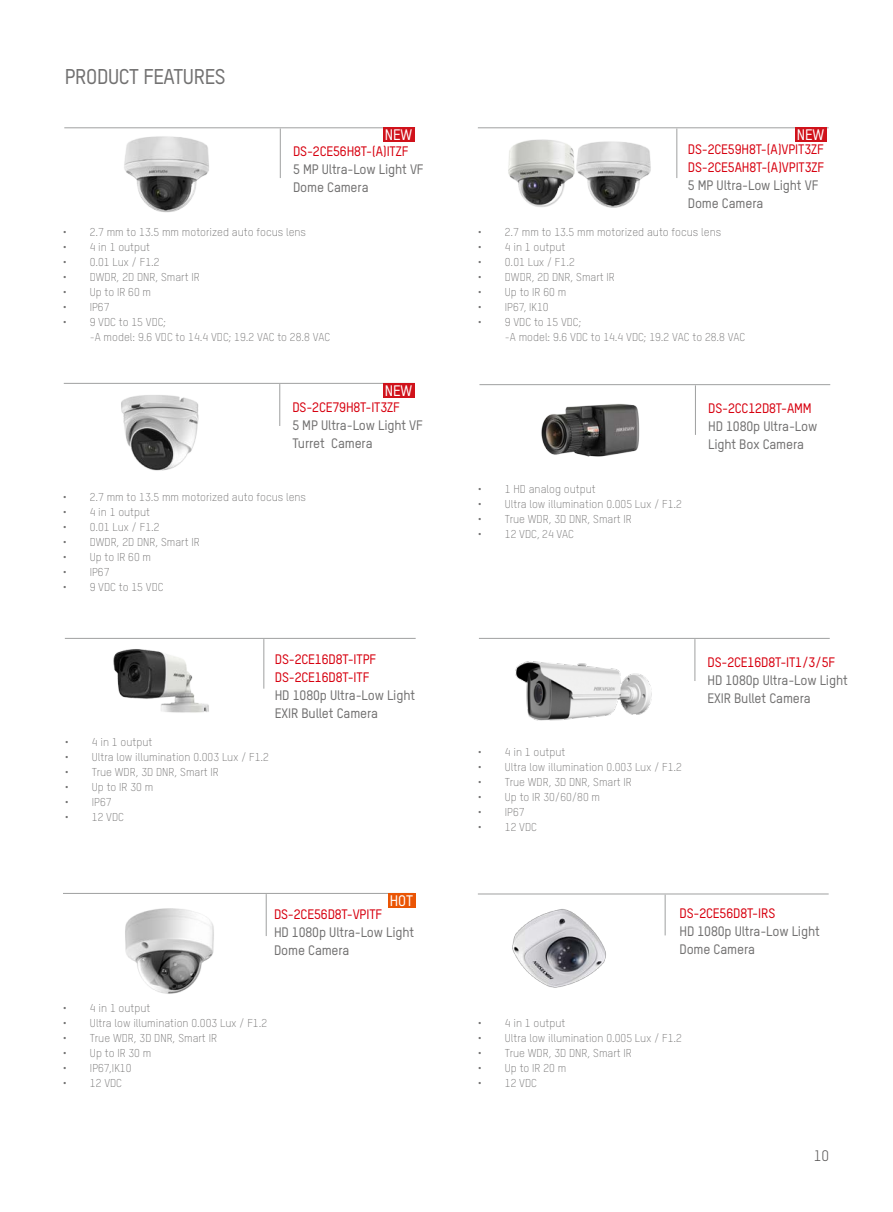
<style>
.page{position:relative;width:893px;height:1212px;background:#fff}
.page>*{position:absolute;margin:0;border:0;box-sizing:border-box;transform-origin:0 0}
.t1{font:500 21px "TSTARPRO";letter-spacing:-.02em;color:#727171}
.t2{font:500 15px "TSTARPRO";letter-spacing:-.01em;color:#fff}
.t3{font:15px "TSTARPRO";color:#595757}
.t4{font:500 13.5px/18px "TSTARPRO";letter-spacing:-.01em;color:#727171}
.t5{font:500 13.5px/18px "TSTARPRO";letter-spacing:-.01em;color:#d7000f}
.t6{font:300 11.25px/15px "TSTARPRO";color:#727171}
</style>
<div class="page">
<hr style="left:64px;top:127px;width:351px;height:1px;background:#9fa0a0">
<hr style="left:280px;top:128px;width:1px;height:50px;background:#9fa0a0">
<hr style="left:479px;top:384px;width:351px;height:1px;background:#9fa0a0">
<hr style="left:695px;top:385px;width:1px;height:50px;background:#9fa0a0">
<hr style="left:64px;top:383px;width:351px;height:1px;background:#9fa0a0">
<hr style="left:279px;top:384px;width:1px;height:42px;background:#9fa0a0">
<hr style="left:479px;top:638px;width:351px;height:1px;background:#9fa0a0">
<hr style="left:694px;top:639px;width:1px;height:42px;background:#9fa0a0">
<hr style="left:478px;top:127px;width:351px;height:1px;background:#9fa0a0">
<hr style="left:676px;top:128px;width:1px;height:50px;background:#9fa0a0">
<hr style="left:65px;top:638px;width:351px;height:1px;background:#9fa0a0">
<hr style="left:263px;top:639px;width:1px;height:50px;background:#9fa0a0">
<div style="left:383px;top:127px;width:31px;height:15px;background:#d0121b"></div>
<div style="left:383px;top:383px;width:31px;height:15px;background:#d0121b"></div>
<div style="left:795px;top:127px;width:31px;height:15px;background:#d0121b"></div>
<img style="left:124px;top:136px;width:85px;height:77px">
<hr style="left:63px;top:893px;width:351px;height:1px;background:#9fa0a0">
<hr style="left:266px;top:894px;width:1px;height:42px;background:#9fa0a0">
<hr style="left:478px;top:893px;width:351px;height:1px;background:#9fa0a0">
<hr style="left:665px;top:895px;width:1px;height:40px;background:#9fa0a0">
<img style="left:113px;top:649px;width:96px;height:64px">
<img style="left:541px;top:404px;width:99px;height:53px">
<img style="left:125px;top:908px;width:89px;height:86px">
<img style="left:512px;top:909px;width:94px;height:79px">
<img style="left:515px;top:661px;width:137px;height:60px">
<div style="left:388px;top:893px;width:27px;height:15px;background:#ea5504"></div>
<img style="left:508px;top:139px;width:59px;height:68px">
<img style="left:567px;top:141px;width:84px;height:67px">
<img style="left:121px;top:395px;width:78px;height:76px">
<h1 class="t1" style="left:65px;top:63px;width:162px">PRODUCT FEATURES</h1>
<h2 class="t2" style="left:385px;top:125px;width:29px">NEW</h2>
<p class="t5" style="left:293px;top:141px;width:117px">DS-2CE56H8T-(A)ITZF</p>
<p class="t4" style="left:293px;top:159px;width:132px">5 MP Ultra-Low Light VF<br>Dome Camera</p>
<p class="t6" style="left:63px;top:224px;width:245px">• 2.7 mm to 13.5 mm motorized auto focus lens</p>
<p class="t6" style="left:63px;top:239px;width:89px">• 4 in 1 output</p>
<p class="t6" style="left:63px;top:254px;width:98px">• 0.01 Lux / F1.2</p>
<p class="t6" style="left:63px;top:269px;width:139px">• DWDR, 2D DNR, Smart IR</p>
<p class="t6" style="left:63px;top:284px;width:90px">• Up to IR 60 m</p>
<p class="t6" style="left:63px;top:299px;width:48px">• IP67</p>
<p class="t6" style="left:90px;top:314px;width:242px;text-indent:-27px">• 9 VDC to 15 VDC;<br>-A model: 9.6 VDC to 14.4 VDC; 19.2 VAC to 28.8 VAC</p>
<h2 class="t2" style="left:385px;top:381px;width:29px">NEW</h2>
<p class="t5" style="left:292px;top:398px;width:109px">DS-2CE79H8T-IT3ZF</p>
<p class="t4" style="left:292px;top:416px;width:132px">5 MP Ultra-Low Light VF<br>Turret Camera</p>
<p class="t6" style="left:63px;top:490px;width:245px">• 2.7 mm to 13.5 mm motorized auto focus lens</p>
<p class="t6" style="left:63px;top:505px;width:89px">• 4 in 1 output</p>
<p class="t6" style="left:63px;top:520px;width:98px">• 0.01 Lux / F1.2</p>
<p class="t6" style="left:63px;top:535px;width:139px">• DWDR, 2D DNR, Smart IR</p>
<p class="t6" style="left:63px;top:550px;width:90px">• Up to IR 60 m</p>
<p class="t6" style="left:63px;top:565px;width:48px">• IP67</p>
<p class="t6" style="left:63px;top:580px;width:102px">• 9 VDC to 15 VDC</p>
<p class="t5" style="left:275px;top:650px;width:103px">DS-2CE16D8T-ITPF<br>DS-2CE16D8T-ITF</p>
<p class="t4" style="left:275px;top:686px;width:142px">HD 1080p Ultra-Low Light<br>EXIR Bullet Camera</p>
<p class="t6" style="left:65px;top:734px;width:89px">• 4 in 1 output</p>
<p class="t6" style="left:65px;top:749px;width:206px">• Ultra low illumination 0.003 Lux / F1.2</p>
<p class="t6" style="left:65px;top:764px;width:155px">• True WDR, 3D DNR, Smart IR</p>
<p class="t6" style="left:65px;top:779px;width:90px">• Up to IR 30 m</p>
<p class="t6" style="left:65px;top:794px;width:48px">• IP67</p>
<p class="t6" style="left:65px;top:809px;width:61px">• 12 VDC</p>
<h2 class="t2" style="left:390px;top:890px;width:25px">HOT</h2>
<p class="t5" style="left:274px;top:905px;width:110px">DS-2CE56D8T-VPITF</p>
<p class="t4" style="left:274px;top:923px;width:142px">HD 1080p Ultra-Low Light<br>Dome Camera</p>
<p class="t6" style="left:63px;top:1000px;width:89px">• 4 in 1 output</p>
<p class="t6" style="left:63px;top:1015px;width:206px">• Ultra low illumination 0.003 Lux / F1.2</p>
<p class="t6" style="left:63px;top:1030px;width:155px">• True WDR, 3D DNR, Smart IR</p>
<p class="t6" style="left:63px;top:1045px;width:90px">• Up to IR 30 m</p>
<p class="t6" style="left:63px;top:1060px;width:70px">• IP67,IK10</p>
<p class="t6" style="left:63px;top:1075px;width:61px">• 12 VDC</p>
<h2 class="t2" style="left:797px;top:125px;width:29px">NEW</h2>
<p class="t5" style="left:688px;top:139px;width:138px">DS-2CE59H8T-(A)VPIT3ZF<br>DS-2CE5AH8T-(A)VPIT3ZF</p>
<p class="t4" style="left:688px;top:175px;width:132px">5 MP Ultra-Low Light VF<br>Dome Camera</p>
<p class="t6" style="left:478px;top:224px;width:245px">• 2.7 mm to 13.5 mm motorized auto focus lens</p>
<p class="t6" style="left:478px;top:239px;width:89px">• 4 in 1 output</p>
<p class="t6" style="left:478px;top:254px;width:98px">• 0.01 Lux / F1.2</p>
<p class="t6" style="left:478px;top:269px;width:139px">• DWDR, 2D DNR, Smart IR</p>
<p class="t6" style="left:478px;top:284px;width:90px">• Up to IR 60 m</p>
<p class="t6" style="left:478px;top:299px;width:72px">• IP67, IK10</p>
<p class="t6" style="left:505px;top:314px;width:242px;text-indent:-27px">• 9 VDC to 15 VDC;<br>-A model: 9.6 VDC to 14.4 VDC; 19.2 VAC to 28.8 VAC</p>
<p class="t6" style="left:478px;top:481px;width:119px">• 1 HD analog output</p>
<p class="t6" style="left:478px;top:496px;width:206px">• Ultra low illumination 0.005 Lux / F1.2</p>
<p class="t6" style="left:478px;top:511px;width:155px">• True WDR, 3D DNR, Smart IR</p>
<p class="t6" style="left:478px;top:526px;width:98px">• 12 VDC, 24 VAC</p>
<p class="t5" style="left:708px;top:398px;width:105px">DS-2CC12D8T-AMM</p>
<p class="t4" style="left:708px;top:416px;width:111px">HD 1080p Ultra-Low<br>Light Box Camera</p>
<p class="t6" style="left:478px;top:745px;width:89px">• 4 in 1 output</p>
<p class="t6" style="left:478px;top:760px;width:206px">• Ultra low illumination 0.003 Lux / F1.2</p>
<p class="t6" style="left:478px;top:774px;width:155px">• True WDR, 3D DNR, Smart IR</p>
<p class="t6" style="left:478px;top:789px;width:124px">• Up to IR 30/60/80 m</p>
<p class="t6" style="left:478px;top:804px;width:48px">• IP67</p>
<p class="t6" style="left:478px;top:819px;width:61px">• 12 VDC</p>
<p class="t5" style="left:707px;top:653px;width:129px">DS-2CE16D8T-IT1/3/5F</p>
<p class="t4" style="left:707px;top:671px;width:142px">HD 1080p Ultra-Low Light<br>EXIR Bullet Camera</p>
<p class="t5" style="left:679px;top:903px;width:97px">DS-2CE56D8T-IRS</p>
<p class="t4" style="left:679px;top:921px;width:142px">HD 1080p Ultra-Low Light<br>Dome Camera</p>
<p class="t6" style="left:478px;top:1015px;width:89px">• 4 in 1 output</p>
<p class="t6" style="left:478px;top:1030px;width:206px">• Ultra low illumination 0.005 Lux / F1.2</p>
<p class="t6" style="left:478px;top:1045px;width:155px">• True WDR, 3D DNR, Smart IR</p>
<p class="t6" style="left:478px;top:1060px;width:90px">• Up to IR 20 m</p>
<p class="t6" style="left:478px;top:1075px;width:61px">• 12 VDC</p>
<h2 class="t3" style="left:814px;top:1146px;width:17px">10</h2>
</div>
